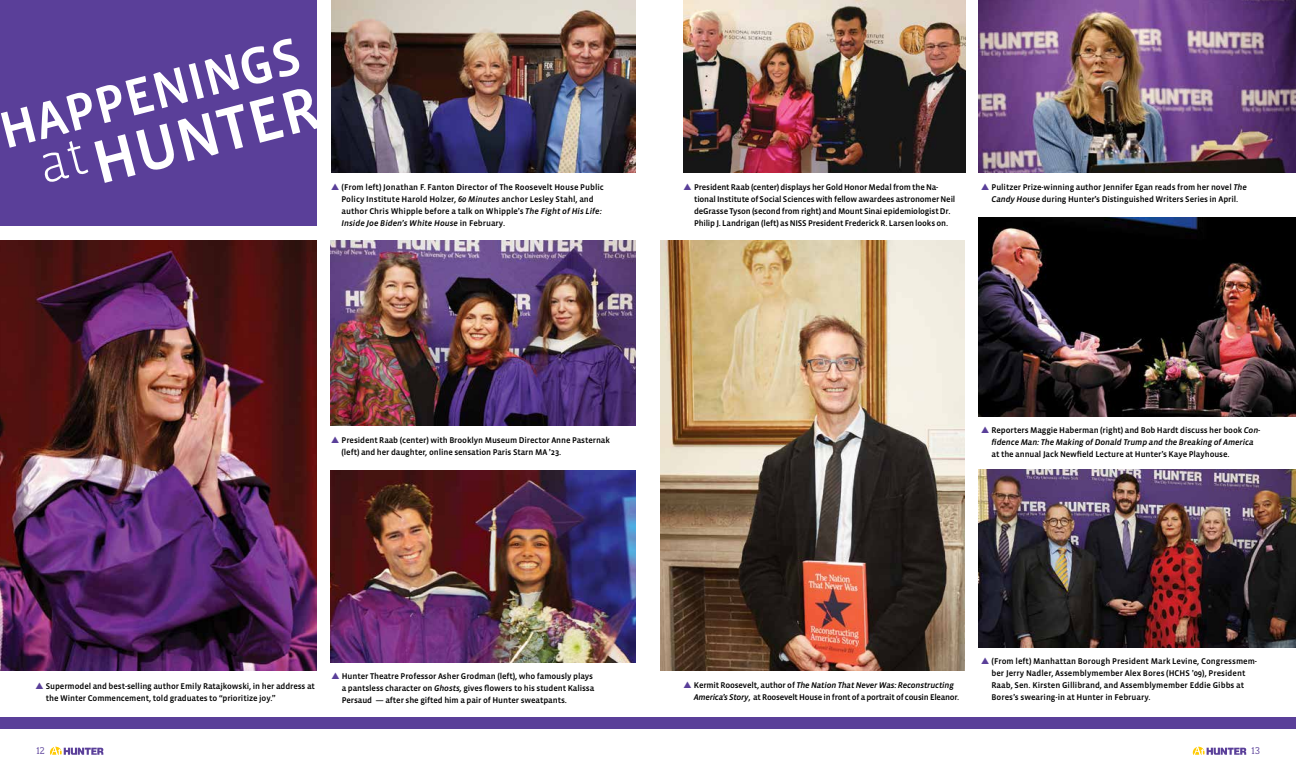
<style>
.page{position:relative;width:1296px;height:783px;background:#fff}
.page>*{position:absolute;margin:0;border:0;box-sizing:border-box;transform-origin:0 0}
.t1{font:11px "Fairplex Narrow OT";color:#5a3f99}
.t2{font:500 8.5px/12px "Vista Sans OTCE";letter-spacing:-.01em;color:#000}
.t3{font:500 8.5px/12px "Vista Sans OTCE";letter-spacing:-.03em;color:#000}
.s1{font-style:italic}
</style>
<div class="page">
<svg style="left:50px;top:747px;width:53px;height:8px"></svg>
<svg style="left:1193px;top:747px;width:53px;height:8px"></svg>
<img style="left:979px;top:470px;width:317px;height:178px">
<img style="left:331px;top:0;width:304px;height:172px">
<img style="left:979px;top:217px;width:317px;height:200px">
<img style="left:0;top:241px;width:317px;height:429px">
<img style="left:683px;top:0;width:282px;height:172px">
<div style="left:0;top:717px;width:1296px;height:12px;background:#5a3f99"></div>
<img style="left:331px;top:241px;width:304px;height:185px">
<img style="left:661px;top:241px;width:303px;height:429px">
<div style="left:0;top:0;width:317px;height:226px;background:#5a3f99"></div>
<svg style="left:1px;top:38px;width:316px;height:145px"></svg>
<img style="left:979px;top:0;width:317px;height:172px">
<img style="left:331px;top:471px;width:304px;height:192px">
<p class="t2" style="left:342px;top:181px;width:264px">(From left) Jonathan F. Fanton Director of The Roosevelt House Public Policy Institute Harold Holzer, <span class="s1">60 Minutes</span> anchor Lesley Stahl, and author Chris Whipple before a talk on Whipple’s <span class="s1">The Fight of His Life:<br>Inside Joe Biden’s White House</span> in February.</p>
<p class="t2" style="left:694px;top:181px;width:263px">President Raab (center) displays her Gold Honor Medal from the Na&shy;tional Institute of Social Sciences with fellow awardees astronomer Neil deGrasse Tyson (second from right) and Mount Sinai epidemiologist Dr.<br>Philip J. Landrigan (left) as NISS President Frederick R. Larsen looks on.</p>
<p class="t2" style="left:992px;top:181px;width:257px">Pulitzer Prize-winning author Jennifer Egan reads from her novel <span class="s1">The<br>Candy House</span> during Hunter’s Distinguished Writers Series in April.</p>
<p class="t2" style="left:342px;top:434px;width:270px">President Raab (center) with Brooklyn Museum Director Anne Pasternak (left) and her daughter, online sensation Paris Starn MA ’23.</p>
<p class="t2" style="left:46px;top:680px;width:271px">Supermodel and best-selling author Emily Ratajkowski, in her address at the Winter Commencement, told graduates to “prioritize joy.”</p>
<p class="t2" style="left:342px;top:670px;width:254px">Hunter Theatre Professor Asher Grodman (left), who famously plays a pantsless character on <span class="s1">Ghosts,</span> gives flowers to his student Kalissa<br>Persaud — after she gifted him a pair of Hunter sweatpants.</p>
<p class="t2" style="left:992px;top:424px;width:270px">Reporters Maggie Haberman (right) and Bob Hardt discuss her book <span class="s1">Con&shy;fidence Man: The Making of Donald Trump and the Breaking of America </span>at the annual Jack Newfield Lecture at Hunter’s Kaye Playhouse.</p>
<p class="t3" style="left:694px;top:679px;width:267px">Kermit Roosevelt, author of <span class="s1">The Nation That Never Was: Reconstructing<br>America’s Story</span>, at Roosevelt House in front of a portrait of cousin Eleanor.</p>
<p class="t2" style="left:992px;top:655px;width:267px">(From left) Manhattan Borough President Mark Levine, Congressmem&shy;ber Jerry Nadler, Assemblymember Alex Bores (HCHS ’09), President Raab, Sen. Kirsten Gillibrand, and Assemblymember Eddie Gibbs at Bores’s swearing-in at Hunter in February.</p>
<p class="t1" style="left:36px;top:745px;width:10px">12</p>
<p class="t1" style="left:1251px;top:745px;width:10px">13</p>
</div>
